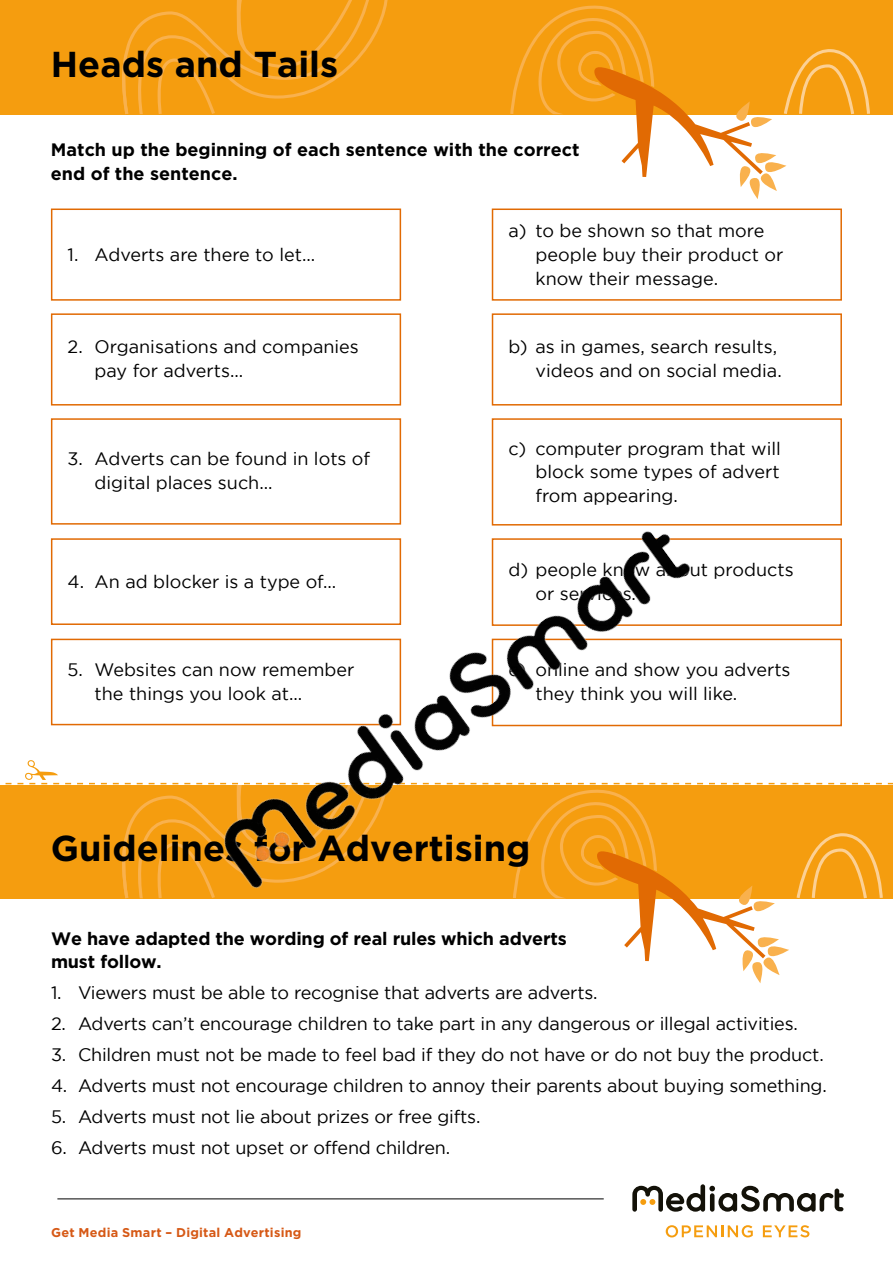
<style>
.page{position:relative;width:893px;height:1263px;background:#fff}
.page>*{position:absolute;margin:0;border:0;box-sizing:border-box;transform-origin:0 0}
.t1{font:700 36px "Gotham";color:#000}
.t2{font:18px/24px "Gotham";letter-spacing:-.01em;color:#000}
.t3{font:700 18px/24px "Gotham";color:#000}
.t4{font:700 12.75px "Gotham";letter-spacing:.02em;color:#d65916}
</style>
<div class="page">
<div style="left:0;top:0;width:893px;height:114px;background:#f59d0f"></div>
<svg style="left:122px;top:0;width:266px;height:114px"></svg>
<svg style="left:510px;top:5px;width:360px;height:194px"></svg>
<hr style="left:57px;top:1198px;width:547px;height:1px;background:#000">
<svg style="left:632px;top:1184px;width:212px;height:28px"></svg>
<svg style="left:666px;top:1225px;width:87px;height:12px"></svg>
<svg style="left:763px;top:1225px;width:46px;height:12px"></svg>
<div style="left:51px;top:639px;width:350px;height:86px;border:2px solid #e16a03"></div>
<div style="left:492px;top:639px;width:350px;height:87px;border:2px solid #e16a03"></div>
<div style="left:51px;top:538px;width:350px;height:87px;border:2px solid #e16a03"></div>
<div style="left:492px;top:538px;width:350px;height:88px;border:2px solid #e16a03"></div>
<div style="left:51px;top:418px;width:350px;height:107px;border:2px solid #e16a03"></div>
<div style="left:492px;top:418px;width:350px;height:107px;border:2px solid #e16a03"></div>
<div style="left:51px;top:313px;width:350px;height:93px;border:2px solid #e16a03"></div>
<div style="left:492px;top:313px;width:350px;height:93px;border:2px solid #e16a03"></div>
<div style="left:51px;top:208px;width:350px;height:93px;border:2px solid #e16a03"></div>
<div style="left:492px;top:208px;width:350px;height:93px;border:2px solid #e16a03"></div>
<svg style="left:0;top:760px;width:893px;height:223px"></svg>
<img style="left:187px;top:488px;width:532px;height:432px">
<h1 class="t1" style="left:51px;top:43px;width:289px">Heads and Tails</h1>
<p class="t3" style="left:51px;top:137px;width:530px">Match up the beginning of each sentence with the correct end of the sentence.</p>
<p class="t2" style="left:68px;top:242px;width:249px">1. Adverts are there to let...</p>
<p class="t2" style="left:535px;top:218px;width:249px;text-indent:-27px">a) to be shown so that more people buy their product or know their message.</p>
<p class="t2" style="left:95px;top:335px;width:266px;text-indent:-27px">2. Organisations and companies pay for adverts...</p>
<p class="t2" style="left:508px;top:335px;width:275px;text-align:right">b) as in games, search results, videos and on social media.</p>
<p class="t2" style="left:95px;top:447px;width:277px;text-indent:-27px">3. Adverts can be found in lots of digital places such...</p>
<p class="t2" style="left:535px;top:436px;width:247px;text-align:justify;text-indent:-27px">c) computer program that will block some types of advert from appearing.</p>
<p class="t2" style="left:68px;top:569px;width:270px">4. An ad blocker is a type of...</p>
<p class="t2" style="left:535px;top:557px;width:260px;text-indent:-27px">d) people know about products or services.</p>
<p class="t2" style="left:95px;top:657px;width:261px;text-indent:-27px">5. Websites can now remember the things you look at...</p>
<p class="t2" style="left:535px;top:658px;width:257px;text-indent:-27px">e) online and show you adverts they think you will like.</p>
<h1 class="t1" style="left:51px;top:827px;width:481px">Guidelines for Advertising</h1>
<p class="t3" style="left:51px;top:927px;width:517px;line-height:22.5px">We have adapted the wording of real rules which adverts must follow.</p>
<p class="t2" style="left:51px;top:980px;width:548px">1. Viewers must be able to recognise that adverts are adverts.</p>
<p class="t2" style="left:51px;top:1011px;width:748px">2. Adverts can’t encourage children to take part in any dangerous or illegal activities.</p>
<p class="t2" style="left:51px;top:1042px;width:774px">3. Children must not be made to feel bad if they do not have or do not buy the product.</p>
<p class="t2" style="left:51px;top:1073px;width:777px">4. Adverts must not encourage children to annoy their parents about buying something.</p>
<p class="t2" style="left:51px;top:1104px;width:431px">5. Adverts must not lie about prizes or free gifts.</p>
<p class="t2" style="left:51px;top:1135px;width:401px">6. Adverts must not upset or offend children.</p>
<p class="t4" style="left:51px;top:1225px;width:252px">Get Media Smart – Digital Advertising</p>
</div>
